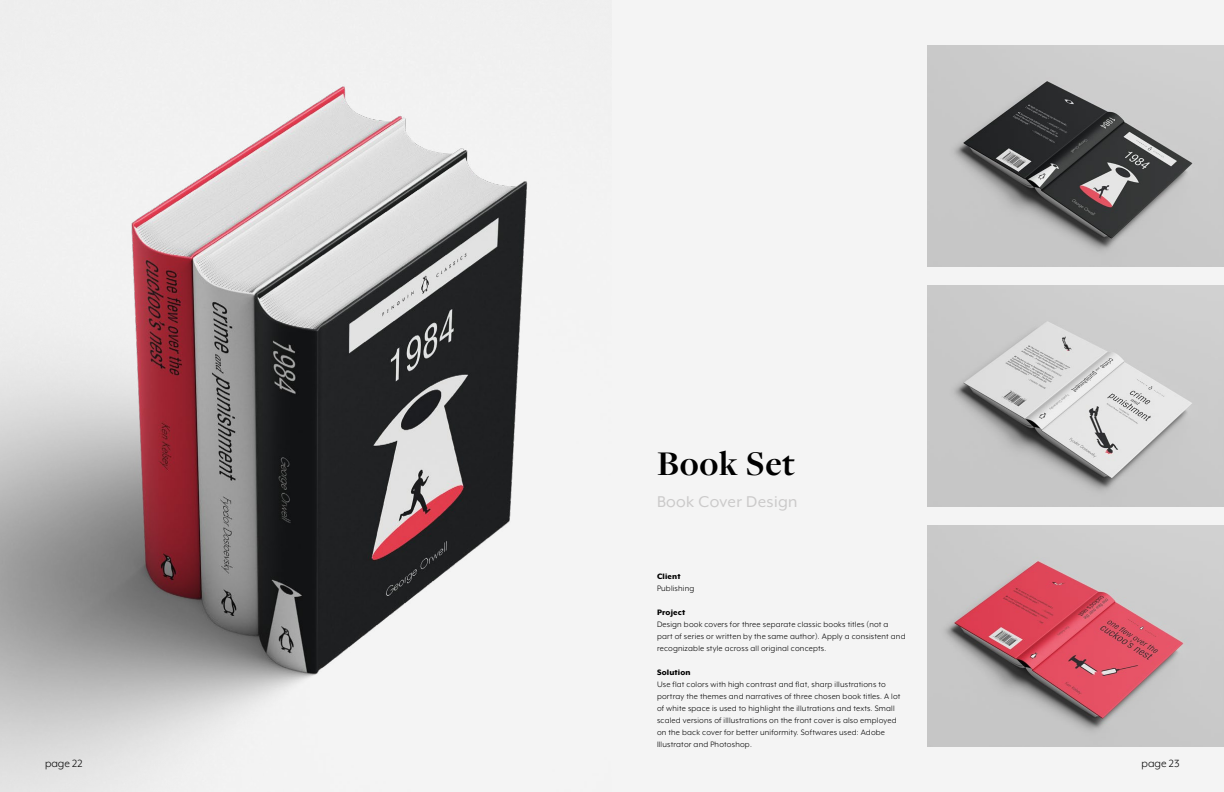
<style>
.page{position:relative;width:1224px;height:792px;background:#f4f4f4}
.page>*{position:absolute;margin:0;border:0;box-sizing:border-box;transform-origin:0 0}
.t1{font:700 36px "Freight Disp Pro";letter-spacing:.02em;color:#000}
.t2{font:18px "Mr Eaves XL Mod OT";letter-spacing:.02em;color:#cbcaca}
.t3{font:12px "Mr Eaves XL Mod OT";color:#000}
.t4{font:9px/12px "Mr Eaves XL Mod OT";letter-spacing:.02em;color:#000}
.t5{font:800 9px "Mr Eaves XL Mod OT";letter-spacing:.02em;color:#000}
</style>
<div class="page">
<img style="left:0;top:86px;width:528px;height:706px">
<img style="left:927px;top:45px;width:297px;height:222px">
<img style="left:927px;top:285px;width:297px;height:222px">
<img style="left:927px;top:525px;width:297px;height:222px">
<h1 class="t1" style="left:657px;top:439px;width:140px">Book Set</h1>
<h2 class="t2" style="left:657px;top:492px;width:142px">Book Cover Design</h2>
<p class="t5" style="left:657px;top:571px;width:25px">Client</p>
<p class="t4" style="left:657px;top:582px;width:39px">Publishing</p>
<p class="t5" style="left:657px;top:607px;width:30px">Project</p>
<p class="t4" style="left:657px;top:618px;width:250px">Design book covers for three separate classic books titles (not a part of series or written by the same author). Apply a consistent and recognizable style across all original concepts.</p>
<p class="t5" style="left:657px;top:667px;width:35px">Solution</p>
<p class="t4" style="left:657px;top:678px;width:245px">Use flat colors with high contrast and flat, sharp illustrations to portray the themes and narratives of three chosen book titles. A lot of white space is used to highlight the illutrations and texts. Small scaled versions of illlustrations on the front cover is also employed on the back cover for better uniformity. Softwares used: Adobe Illustrator and Photoshop.</p>
<h3 class="t3" style="left:45px;top:757px;width:39px">page 22</h3>
<h3 class="t3" style="left:1142px;top:757px;width:39px">page 23</h3>
</div>
